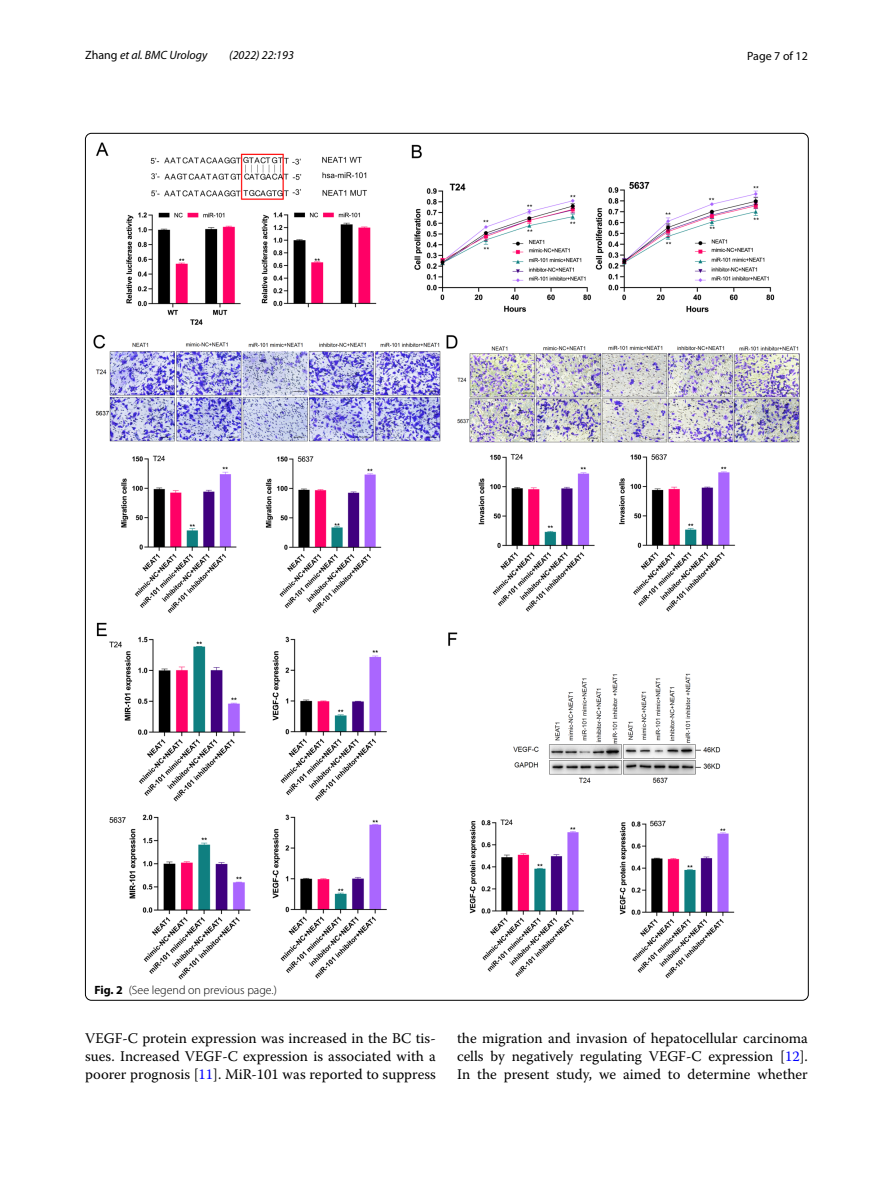
<style>
.page{position:relative;width:893px;height:1187px;background:#fff}
.page>*{position:absolute;margin:0;border:0;box-sizing:border-box;transform-origin:0 0}
.t1{font:14.7px/18px "Warnock Pro";color:#000;text-align:justify}
.t2{font:italic 12px "Myriad Pro";color:#000}
.t3{font:300 12px "Myriad Pro";color:#000}
.t4{font:12px "Myriad Pro";color:#000}
.s1{font-style:normal}
.s2{font-weight:700}
.s3{color:#00f}
</style>
<div class="page">
<img style="left:94px;top:142px;width:706px;height:837px">
<p class="t2" style="left:85px;top:48px;width:124px"><span class="s1">Zhang</span> et al. BMC Urology</p>
<p class="t2" style="left:229px;top:48px;width:66px">(2022) 22:193</p>
<p class="t4" style="left:747px;top:48px;width:62px">Page 7 of 12</p>
<p class="t3" style="left:94px;top:983px;width:184px"><span class="s2">Fig. 2</span> (See legend on previous page.)</p>
<p class="t1" style="left:85px;top:1029px;width:352px">VEGF-C protein expression was increased in the BC tis&shy;sues. Increased VEGF-C expression is associated with a poorer prognosis [<span class="s3">11</span>]. MiR-101 was reported to suppress</p>
<p class="t1" style="left:457px;top:1029px;width:352px">the migration and invasion of hepatocellular carcinoma cells by negatively regulating VEGF-C expression [<span class="s3">12</span>].<br>In the present study, we aimed to determine whether</p>
</div>
